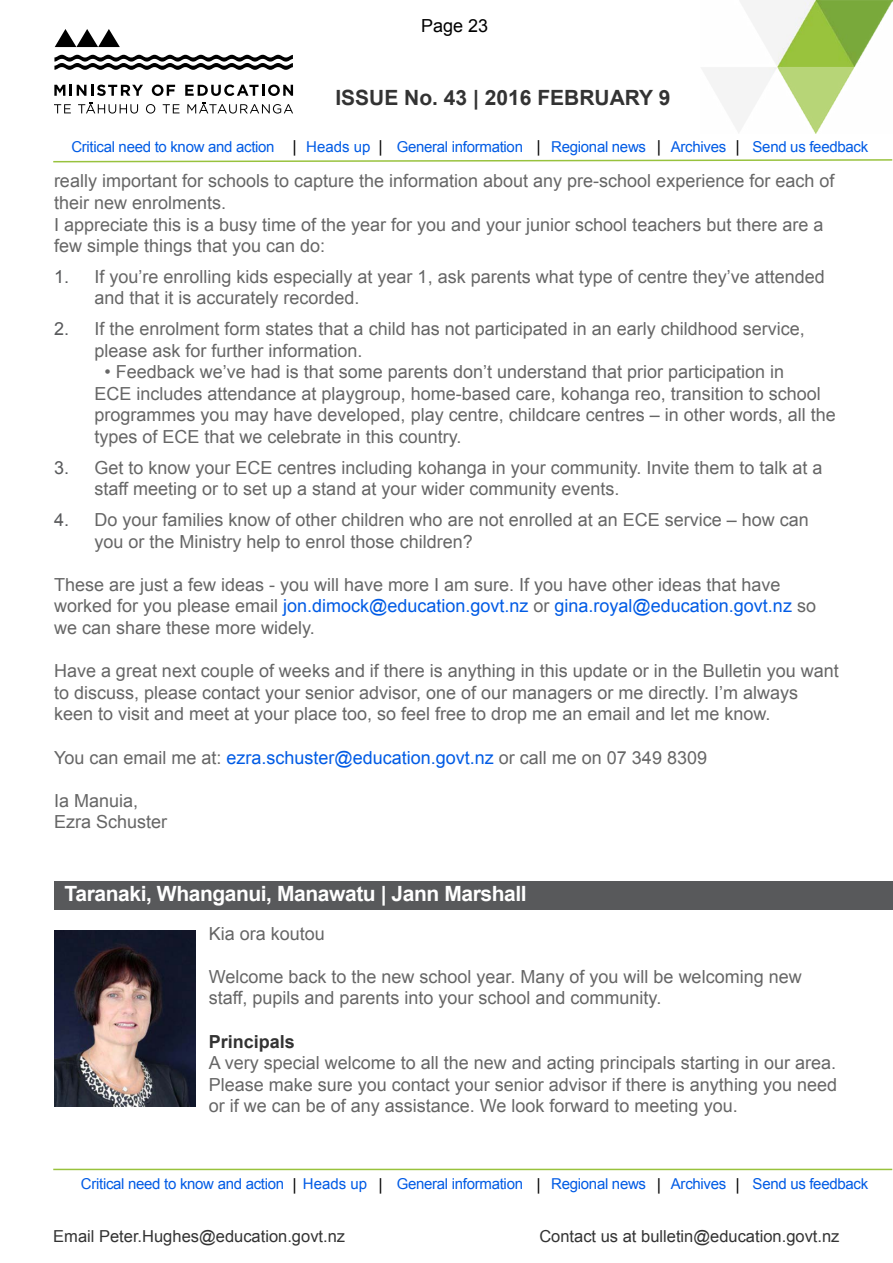
<style>
.page{position:relative;width:893px;height:1263px;background:#fff}
.page>*{position:absolute;margin:0;border:0;box-sizing:border-box;transform-origin:0 0}
.Bookmark{font:700 21px "Arial";letter-spacing:-.02em;color:#fff}
.t1{font:700 21px "Arial";color:#333}
.t2{font:18px/21.6px "Arial";color:#666}
.t3{font:700 18px "Arial";color:#333}
.t4{font:18px "Arial";color:#000}
.t5{font:16.5px "Arial";color:#333}
.t6{font:15px "Arial";letter-spacing:-.02em;color:#005be5}
.s1{font-size:16.5px;color:#000}
.s2{color:#58595b}
.s3{color:#005be5}
</style>
<div class="page">
<img style="left:702px;top:0;width:191px;height:133px">
<hr style="left:53px;top:1169px;width:839px;height:1px;background:#98c23d">
<svg style="left:54px;top:85px;width:89px;height:11px"></svg>
<svg style="left:152px;top:85px;width:23px;height:11px"></svg>
<svg style="left:185px;top:85px;width:108px;height:11px"></svg>
<svg style="left:54px;top:104px;width:17px;height:9px"></svg>
<svg style="left:78px;top:102px;width:60px;height:12px"></svg>
<svg style="left:146px;top:104px;width:9px;height:10px"></svg>
<svg style="left:163px;top:104px;width:16px;height:9px"></svg>
<svg style="left:187px;top:102px;width:106px;height:12px"></svg>
<svg style="left:55px;top:29px;width:65px;height:18px"></svg>
<svg style="left:54px;top:55px;width:239px;height:15px"></svg>
<img style="left:54px;top:931px;width:142px;height:176px">
<div style="left:54px;top:881px;width:839px;height:29px;background:#58595b"></div>
<svg style="left:53px;top:159px;width:840px;height:4px"></svg>
<p class="t4" style="left:421px;top:14px;width:69px">Page 23</p>
<p class="t1" style="left:335px;top:83px;width:336px">ISSUE No. 43 | 2016 FEBRUARY 9</p>
<p class="t6" style="left:71px;top:137px;width:576px">Critical need to know and action <span class="s1">|</span> Heads up <span class="s1">|</span> General information <span class="s1">|</span> Regional news</p>
<p class="t6" style="left:671px;top:137px;width:57px">Archives</p>
<p class="t6" style="left:753px;top:137px;width:117px">Send us feedback</p>
<p class="t2" style="left:54px;top:171px;width:782px">really important for schools to capture the information about any pre-school experience for each of their new enrolments.</p>
<p class="t2" style="left:54px;top:214px;width:771px">I appreciate this is a busy time of the year for you and your junior school teachers but there are a few simple things that you can do:</p>
<p class="t2" style="left:94px;top:266px;width:732px;text-indent:-40px"><span class="s2">1.</span> If you’re enrolling kids especially at year 1, ask parents what type of centre they’ve attended and that it is accurately recorded.</p>
<p class="t2" style="left:94px;top:318px;width:712px;text-indent:-40px"><span class="s2">2.</span> If the enrolment form states that a child has not participated in an early childhood service, please ask for further information.</p>
<p class="t2" style="left:94px;top:361px;width:743px;text-indent:10px">• Feedback we’ve had is that some parents don’t understand that prior participation in<br>ECE includes attendance at playgroup, home-based care, kohanga reo, transition to school programmes you may have developed, play centre, childcare centres – in other words, all the types of ECE that we celebrate in this country.</p>
<p class="t2" style="left:94px;top:457px;width:730px;text-indent:-40px"><span class="s2">3.</span> Get to know your ECE centres including kohanga in your community. Invite them to talk at a staff meeting or to set up a stand at your wider community events.</p>
<p class="t2" style="left:94px;top:509px;width:716px;text-indent:-40px"><span class="s2">4.</span> Do your families know of other children who are not enrolled at an ECE service – how can you or the Ministry help to enrol those children?</p>
<p class="t2" style="left:54px;top:574px;width:763px">These are just a few ideas - you will have more I am sure. If you have other ideas that have worked for you please email <span class="s3">jon.dimock@education.govt.nz</span> or <span class="s3">gina.royal@education.govt.nz</span> so we can share these more widely.</p>
<p class="t2" style="left:54px;top:660px;width:786px">Have a great next couple of weeks and if there is anything in this update or in the Bulletin you want to discuss, please contact your senior advisor, one of our managers or me directly. I’m always keen to visit and meet at your place too, so feel free to drop me an email and let me know.</p>
<p class="t2" style="left:54px;top:747px;width:654px">You can email me at: <span class="s3">ezra.schuster@education.govt.nz</span> or call me on 07 349 8309</p>
<p class="t2" style="left:54px;top:790px;width:86px">Ia Manuia,</p>
<p class="t2" style="left:54px;top:811px;width:115px">Ezra Schuster</p>
<p class="Bookmark" style="left:65px;top:880px;width:463px">Taranaki, Whanganui, Manawatu | Jann Marshall</p>
<p class="t2" style="left:209px;top:922px;width:118px">Kia ora koutou</p>
<p class="t2" style="left:209px;top:966px;width:594px">Welcome back to the new school year. Many of you will be welcoming new staff, pupils and parents into your school and community.</p>
<p class="t3" style="left:209px;top:1029px;width:88px">Principals</p>
<p class="t2" style="left:209px;top:1052px;width:630px;text-align:justify">A very special welcome to all the new and acting principals starting in our area.<br>Please make sure you contact your senior advisor if there is anything you need or if we can be of any assistance. We look forward to meeting you.</p>
<p class="t6" style="left:81px;top:1174px;width:567px">Critical need to know and action <span class="s1">|</span> Heads up <span class="s1">|</span> General information <span class="s1">|</span> Regional news</p>
<p class="t6" style="left:671px;top:1174px;width:57px">Archives</p>
<p class="t6" style="left:753px;top:1174px;width:117px">Send us feedback</p>
<p class="t5" style="left:53px;top:1226px;width:293px">Email Peter.Hughes@education.govt.nz</p>
<p class="t5" style="left:539px;top:1226px;width:302px">Contact us at bulletin@education.govt.nz</p>
</div>
